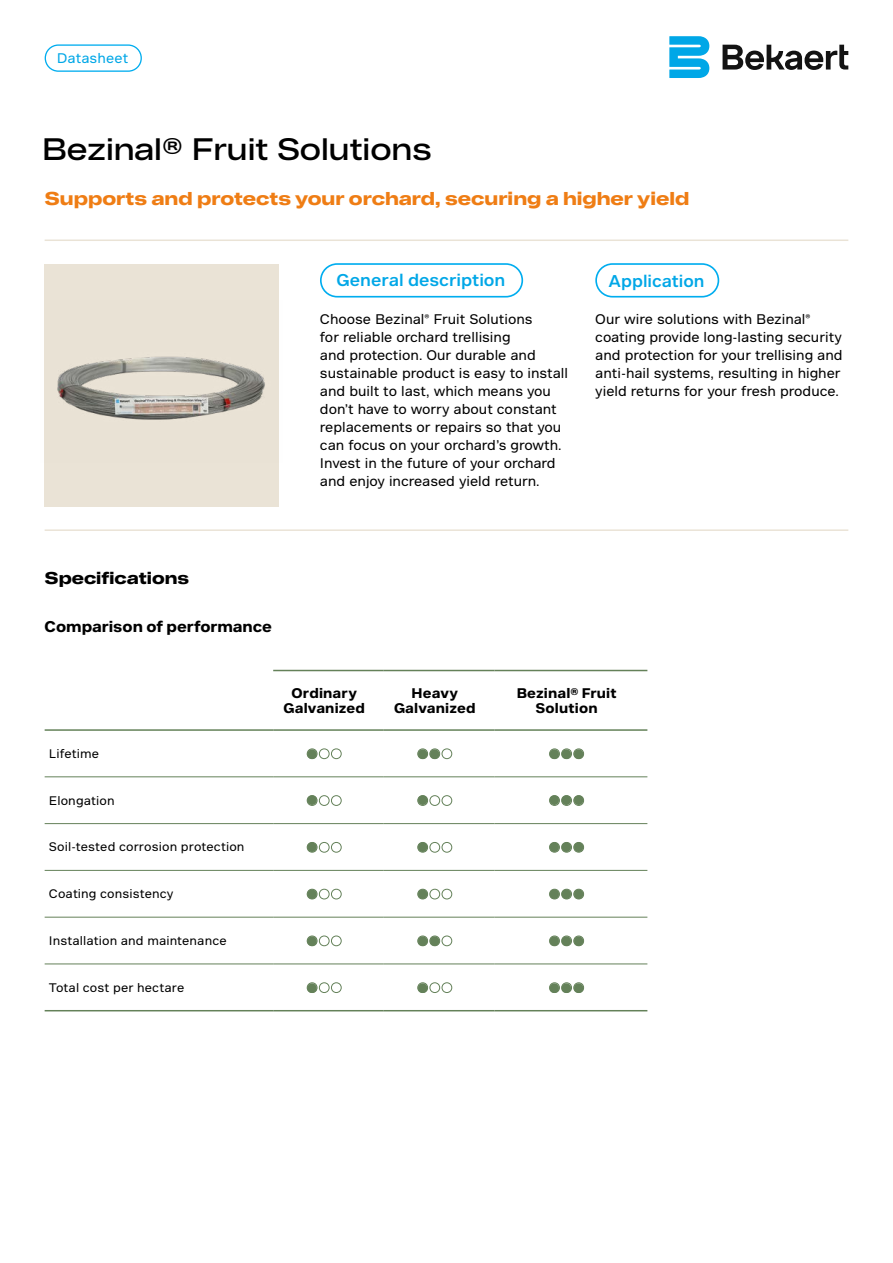
<style>
.page{position:relative;width:893px;height:1263px;background:#fff}
.page>*{position:absolute;margin:0;border:0;box-sizing:border-box;transform-origin:0 0}
.t1{font:30px "Bekaert Headline";color:#000}
.t2{font:700 18px "Bekaert Headline";color:#ef7d14}
.t3{font:500 16.5px "Bekaert Text";color:#00a7e7}
.t4{font:700 16.5px "Bekaert Headline";color:#000}
.t5{font:700 15px "Bekaert Text";color:#000}
.t6{font:13.5px/18px "Bekaert Text";color:#000}
.t7{font:700 13.5px/15px "Bekaert Text";letter-spacing:.01em;color:#000;text-align:center}
.t8{font:13.5px "Bekaert Text";letter-spacing:.01em;color:#00a7e7}
.t9{font:12px "Bekaert Text";letter-spacing:.01em;color:#000}
</style>
<div class="page">
<hr style="left:45px;top:239px;width:803px;height:2px;background:#eae3d6">
<svg style="left:723px;top:45px;width:125px;height:25px"></svg>
<svg style="left:669px;top:36px;width:40px;height:42px"></svg>
<div style="left:45px;top:44px;width:97px;height:28px;border:1px solid #01adef;border-radius:13px"></div>
<div style="left:595px;top:263px;width:124px;height:34px;border:2px solid #01adef;border-radius:16px"></div>
<div style="left:320px;top:263px;width:203px;height:34px;border:2px solid #01adef;border-radius:16px"></div>
<div style="left:45px;top:265px;width:234px;height:242px;background:#eae3d6"></div>
<hr style="left:45px;top:529px;width:803px;height:2px;background:#eae3d6">
<hr style="left:45px;top:776px;width:228px;height:1px;background:#648159">
<hr style="left:273px;top:776px;width:111px;height:1px;background:#648159">
<hr style="left:384px;top:776px;width:110px;height:1px;background:#648159">
<hr style="left:494px;top:776px;width:153px;height:1px;background:#648159">
<hr style="left:45px;top:823px;width:228px;height:1px;background:#648159">
<hr style="left:273px;top:823px;width:111px;height:1px;background:#648159">
<hr style="left:384px;top:823px;width:110px;height:1px;background:#648159">
<hr style="left:494px;top:823px;width:153px;height:1px;background:#648159">
<hr style="left:45px;top:870px;width:228px;height:1px;background:#648159">
<hr style="left:273px;top:870px;width:111px;height:1px;background:#648159">
<hr style="left:384px;top:870px;width:110px;height:1px;background:#648159">
<hr style="left:494px;top:870px;width:153px;height:1px;background:#648159">
<hr style="left:45px;top:917px;width:228px;height:1px;background:#648159">
<hr style="left:273px;top:917px;width:111px;height:1px;background:#648159">
<hr style="left:384px;top:917px;width:110px;height:1px;background:#648159">
<hr style="left:494px;top:917px;width:153px;height:1px;background:#648159">
<hr style="left:45px;top:963px;width:228px;height:1px;background:#648159">
<hr style="left:273px;top:963px;width:111px;height:1px;background:#648159">
<hr style="left:384px;top:963px;width:110px;height:1px;background:#648159">
<hr style="left:494px;top:963px;width:153px;height:1px;background:#648159">
<hr style="left:273px;top:670px;width:111px;height:1px;background:#648159">
<hr style="left:384px;top:670px;width:110px;height:1px;background:#648159">
<hr style="left:494px;top:670px;width:153px;height:1px;background:#648159">
<hr style="left:45px;top:729px;width:228px;height:2px;background:#648159">
<hr style="left:273px;top:729px;width:111px;height:2px;background:#648159">
<hr style="left:384px;top:729px;width:110px;height:2px;background:#648159">
<hr style="left:494px;top:729px;width:153px;height:2px;background:#648159">
<hr style="left:45px;top:1010px;width:228px;height:1px;background:#648159">
<hr style="left:273px;top:1010px;width:111px;height:1px;background:#648159">
<hr style="left:384px;top:1010px;width:110px;height:1px;background:#648159">
<hr style="left:494px;top:1010px;width:153px;height:1px;background:#648159">
<img style="left:44px;top:301px;width:221px;height:162px">
<p class="t8" style="left:57px;top:50px;width:73px">Datasheet</p>
<h1 class="t1" style="left:42px;top:131px;width:391px">Bezinal® Fruit Solutions</h1>
<h2 class="t2" style="left:45px;top:186px;width:646px">Supports and protects your orchard, securing a higher yield</h2>
<p class="t3" style="left:336px;top:270px;width:171px">General description</p>
<p class="t3" style="left:608px;top:270px;width:97px">Application</p>
<p class="t6" style="left:320px;top:310px;width:250px">Choose Bezinal<sup>®</sup> Fruit Solutions<br>for reliable orchard trellising<br>and protection. Our durable and sustainable product is easy to install and built to last, which means you don’t have to worry about constant replacements or repairs so that you can focus on your orchard’s growth.<br>Invest in the future of your orchard and enjoy increased yield return.</p>
<p class="t6" style="left:595px;top:310px;width:249px">Our wire solutions with Bezinal<sup>® </sup>coating provide long-lasting security and protection for your trellising and anti-hail systems, resulting in higher yield returns for your fresh produce.</p>
<p class="t4" style="left:45px;top:567px;width:146px">Specifications</p>
<p class="t5" style="left:45px;top:617px;width:229px">Comparison of performance</p>
<p class="t9" style="left:49px;top:746px;width:52px">Lifetime</p>
<p class="t9" style="left:49px;top:793px;width:67px">Elongation</p>
<p class="t9" style="left:49px;top:840px;width:197px">Soil-tested corrosion protection</p>
<p class="t9" style="left:49px;top:886px;width:126px">Coating consistency</p>
<p class="t9" style="left:49px;top:933px;width:179px">Installation and maintenance</p>
<p class="t9" style="left:49px;top:980px;width:137px">Total cost per hectare</p>
<p class="t7" style="left:283px;top:686px;width:83px">Ordinary<br>Galvanized</p>
<p class="t7" style="left:394px;top:686px;width:83px">Heavy<br>Galvanized</p>
<p class="t7" style="left:517px;top:686px;width:101px">Bezinal® Fruit<br>Solution</p>
</div>
